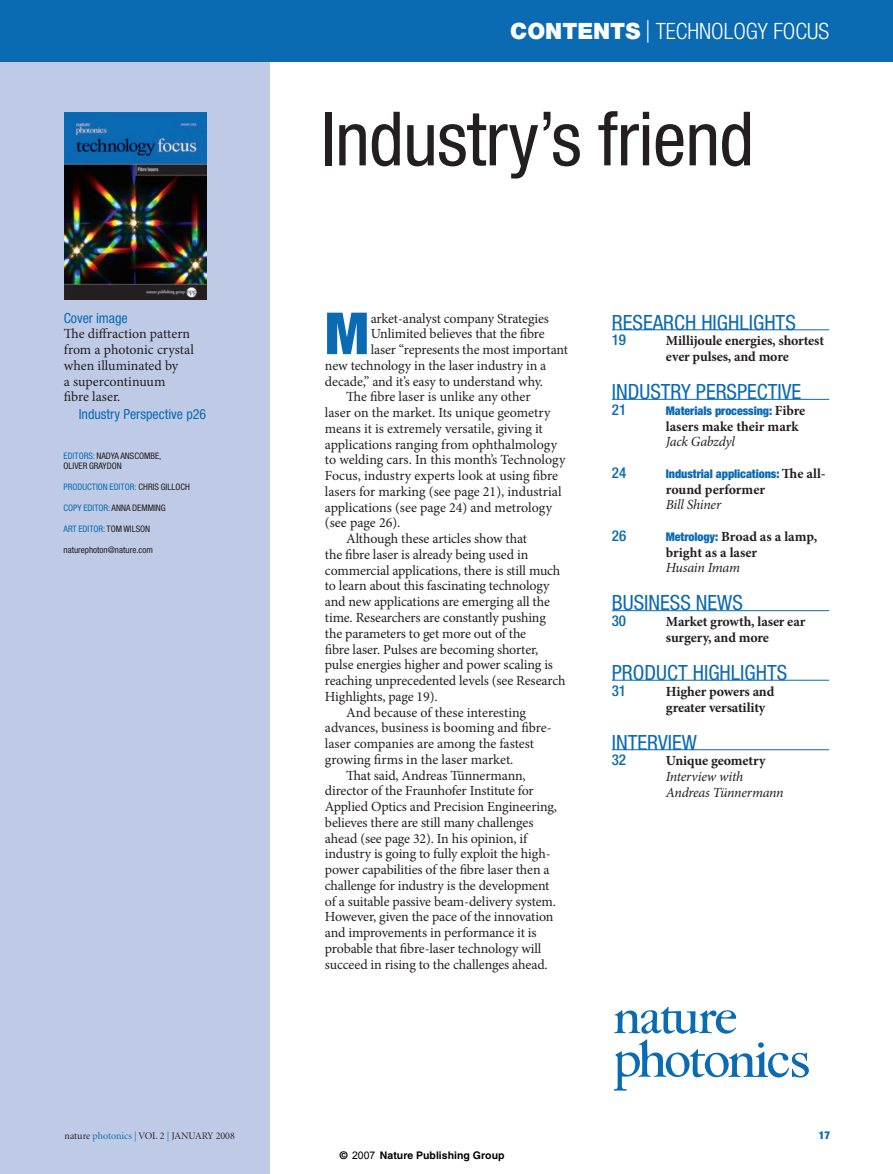
<style>
.page{position:relative;width:893px;height:1174px;background:#fff}
.page>*{position:absolute;margin:0;border:0;box-sizing:border-box;transform-origin:0 0}
.t1{font:condensed 75px "Helvetica Neue";letter-spacing:-.01em;color:#231f20}
.t2{font:900 condensed 58.05px "Helvetica Neue";color:#0a6ab2}
.t3{font:300 condensed 22.5px "Helvetica Neue";color:#fff}
.t4{font:condensed 21px "Helvetica Neue";color:#0a6ab2}
.t5{font:500 condensed 15px "Helvetica Neue";letter-spacing:-.01em;color:#0a6ab2}
.t6{font:13.95px/15.8px "Minion Pro";letter-spacing:-.01em;color:#231f20}
.t7{font:700 13.95px/15.8px "Minion Pro";letter-spacing:-.01em;color:#231f20}
.t8{font:italic 13.95px/15.8px "Minion Pro";letter-spacing:-.02em;color:#231f20}
.t9{font:condensed 13.95px "Helvetica Neue";color:#0a6ab2}
.t10{font:900 condensed 12px "Helvetica Neue";letter-spacing:-.005em;color:#0a6ab2}
.t11{font:900 condensed 10.8px "Helvetica Neue";color:#0a6ab2}
.t12{font:700 10.5px "Helvetica";color:#000}
.t13{font:10.2px "Minion Display";color:#231f20}
.t14{font:condensed 9px/10.5px "Helvetica Neue";color:#231f20}
.t15{font:condensed 9px "Helvetica Neue";color:#0a6ab2}
.s1{font-weight:900;font-stretch:normal}
.s2{font-family:"Minion Display";font-weight:400;font-stretch:normal}
.s3{color:#0a6ab2}
.s4{color:#231f20}
.s5{font-family:"Minion Pro";font-weight:700;font-stretch:normal;font-size:13.95px;color:#231f20}
.s6{font-family:"Helvetica Neue";font-weight:900;font-stretch:condensed;font-size:12px;color:#0a6ab2}
.s7{font-family:"Arial";font-weight:400}
</style>
<div class="page">
<div style="left:0;top:0;width:270px;height:1174px;background:#bfcbe6"></div>
<div style="left:0;top:0;width:893px;height:61px;background:#0a6ab2"></div>
<svg style="left:614px;top:1006px;width:122px;height:27px"></svg>
<svg style="left:614px;top:1039px;width:195px;height:51px"></svg>
<img style="left:64px;top:113px;width:143px;height:187px">
<hr style="left:612px;top:329px;width:217px;height:1px;background:#0a6ab2">
<hr style="left:612px;top:399px;width:217px;height:1px;background:#0a6ab2">
<hr style="left:612px;top:610px;width:217px;height:1px;background:#0a6ab2">
<hr style="left:612px;top:680px;width:217px;height:1px;background:#0a6ab2">
<hr style="left:612px;top:749px;width:217px;height:1px;background:#0a6ab2">
<h3 class="t3" style="left:510px;top:18px;width:320px"><span class="s1">CONTENTS</span> <span class="s2">|</span> TECHNOLOGY FOCUS</h3>
<p class="t9" style="left:64px;top:309px;width:65px">Cover image</p>
<p class="t6" style="left:64px;top:326px;width:132px">The diffraction pattern from a photonic crystal when illuminated by<br>a supercontinuum fibre laser.</p>
<p class="t9" style="left:79px;top:406px;width:129px">Industry Perspective p26</p>
<p class="t14" style="left:64px;top:450px;width:99px"><span class="s3">EDITORs:</span> NADYA ANSCOMBE,<br>Oliver Graydon</p>
<p class="t15" style="left:64px;top:482px;width:6px">prod</p>
<p class="t15" style="left:83px;top:482px;width:10px">uction</p>
<p class="t15" style="left:110px;top:482px;width:6px">editor</p>
<p class="t14" style="left:134px;top:482px;width:57px"><span class="s3">:</span>chris gi lloch</p>
<p class="t15" style="left:64px;top:503px;width:104px">COPY EDITOR: <span class="s4">ANNA DEMMING</span></p>
<p class="t15" style="left:64px;top:524px;width:20px">Art editor</p>
<p class="t14" style="left:103px;top:524px;width:43px"><span class="s3">:</span> Tom Wilson</p>
<p class="t14" style="left:64px;top:545px;width:91px">naturephoton@nature.com</p>
<h1 class="t1" style="left:321px;top:95px;width:435px">Industry’s friend</h1>
<h2 class="t2" style="left:325px;top:298px;width:46px">M</h2>
<p class="t6" style="left:371px;top:310px;width:180px">arket-analyst company Strategies</p>
<p class="t6" style="left:371px;top:326px;width:176px">Unlimited believes that the fibre</p>
<p class="t6" style="left:371px;top:342px;width:199px">laser “represents the most important</p>
<p class="t6" style="left:325px;top:357px;width:223px">new technology in the laser industry in a</p>
<p class="t6" style="left:325px;top:373px;width:220px">decade,” and it’s easy to understand why.</p>
<p class="t6" style="left:346px;top:389px;width:186px">The fibre laser is unlike any other</p>
<p class="t6" style="left:325px;top:405px;width:227px">laser on the market. Its unique geometry</p>
<p class="t6" style="left:325px;top:420px;width:219px">means it is extremely versatile, giving it</p>
<p class="t6" style="left:325px;top:436px;width:234px">applications ranging from ophthalmology</p>
<p class="t6" style="left:325px;top:452px;width:242px">to welding cars. In this month’s Technology</p>
<p class="t6" style="left:325px;top:468px;width:235px">Focus, industry experts look at using fibre</p>
<p class="t6" style="left:325px;top:483px;width:238px">lasers for marking (see page 21), industrial</p>
<p class="t6" style="left:325px;top:499px;width:229px">applications (see page 24) and metrology</p>
<p class="t6" style="left:325px;top:515px;width:77px">(see page 26).</p>
<p class="t6" style="left:346px;top:531px;width:182px">Although these articles show that</p>
<p class="t6" style="left:325px;top:546px;width:205px">the fibre laser is already being used in</p>
<p class="t6" style="left:325px;top:562px;width:237px">commercial applications, there is still much</p>
<p class="t6" style="left:325px;top:578px;width:226px">to learn about this fascinating technology</p>
<p class="t6" style="left:325px;top:594px;width:227px">and new applications are emerging all the</p>
<p class="t6" style="left:325px;top:609px;width:222px">time. Researchers are constantly pushing</p>
<p class="t6" style="left:325px;top:625px;width:203px">the parameters to get more out of the</p>
<p class="t6" style="left:325px;top:641px;width:215px">fibre laser. Pulses are becoming shorter,</p>
<p class="t6" style="left:325px;top:657px;width:230px">pulse energies higher and power scaling is</p>
<p class="t6" style="left:325px;top:672px;width:242px">reaching unprecedented levels (see Research</p>
<p class="t6" style="left:325px;top:688px;width:114px">Highlights, page 19).</p>
<p class="t6" style="left:346px;top:704px;width:181px">And because of these interesting</p>
<p class="t6" style="left:325px;top:720px;width:228px">advances, business is booming and fibre-</p>
<p class="t6" style="left:325px;top:735px;width:211px">laser companies are among the fastest</p>
<p class="t6" style="left:325px;top:751px;width:190px">growing firms in the laser market.</p>
<p class="t6" style="left:346px;top:767px;width:181px">That said, Andreas Tünnermann,</p>
<p class="t6" style="left:325px;top:783px;width:210px">director of the Fraunhofer Institute for</p>
<p class="t6" style="left:325px;top:798px;width:234px">Applied Optics and Precision Engineering,</p>
<p class="t6" style="left:325px;top:814px;width:210px">believes there are still many challenges</p>
<p class="t6" style="left:325px;top:830px;width:204px">ahead (see page 32). In his opinion, if</p>
<p class="t6" style="left:325px;top:846px;width:227px">industry is going to fully exploit the high-</p>
<p class="t6" style="left:325px;top:861px;width:226px">power capabilities of the fibre laser then a</p>
<p class="t6" style="left:325px;top:877px;width:226px">challenge for industry is the development</p>
<p class="t6" style="left:325px;top:893px;width:233px">of a suitable passive beam-delivery system.</p>
<p class="t6" style="left:325px;top:909px;width:230px">However, given the pace of the innovation</p>
<p class="t6" style="left:325px;top:924px;width:213px">and improvements in performance it is</p>
<p class="t6" style="left:325px;top:940px;width:218px">probable that fibre-laser technology will</p>
<p class="t6" style="left:325px;top:956px;width:224px">succeed in rising to the challenges ahead.</p>
<h3 class="t4" style="left:612px;top:310px;width:184px">RESEARCH HIGHLIGHTS</h3>
<p class="t5" style="left:612px;top:331px;width:16px">19</p>
<p class="t7" style="left:666px;top:333px;width:160px">Millijoule energies, shortest ever pulses, and more</p>
<h3 class="t4" style="left:612px;top:379px;width:191px">INDUSTRY PERSPECTIVE</h3>
<p class="t5" style="left:612px;top:400px;width:16px">21</p>
<p class="t10" style="left:666px;top:403px;width:141px">Materials processing: <span class="s5">Fibre</span></p>
<p class="t7" style="left:666px;top:418px;width:134px">lasers make their mark</p>
<p class="t8" style="left:666px;top:434px;width:71px">Jack Gabzdyl</p>
<p class="t5" style="left:612px;top:463px;width:16px">24</p>
<p class="t10" style="left:666px;top:466px;width:161px">Industrial applications: <span class="s5">The all-</span></p>
<p class="t7" style="left:666px;top:481px;width:101px">round performer</p>
<p class="t8" style="left:666px;top:497px;width:57px">Bill Shiner</p>
<p class="t5" style="left:612px;top:526px;width:16px">26</p>
<p class="t7" style="left:666px;top:528px;width:153px"><span class="s6">Metrology:</span> Broad as a lamp, bright as a laser</p>
<p class="t8" style="left:666px;top:560px;width:76px">Husain Imam</p>
<h3 class="t4" style="left:612px;top:591px;width:97px">BUSINESS newS</h3>
<p class="t5" style="left:612px;top:612px;width:16px">30</p>
<p class="t7" style="left:666px;top:613px;width:141px">Market growth, laser ear surgery, and more</p>
<h3 class="t4" style="left:612px;top:660px;width:176px">PRODUCT HIGHLIGHTS</h3>
<p class="t5" style="left:612px;top:681px;width:16px">31</p>
<p class="t7" style="left:666px;top:683px;width:110px">Higher powers and greater versatility</p>
<h3 class="t4" style="left:612px;top:730px;width:87px">INTERVIEW</h3>
<p class="t5" style="left:612px;top:751px;width:16px">32</p>
<p class="t7" style="left:666px;top:752px;width:101px">Unique geometry</p>
<p class="t8" style="left:666px;top:768px;width:119px">Interview with<br>Andreas Tünnermann</p>
<p class="t13" style="left:65px;top:1130px;width:172px">nature <span class="s3">photonics |</span> VOL 2 <span class="s3">|</span> JANUARY 2008</p>
<p class="t11" style="left:819px;top:1128px;width:13px">17</p>
<p class="t12" style="left:340px;top:1148px;width:166px">© <span class="s7">2007</span> Nature Publishing Group</p>
</div>
